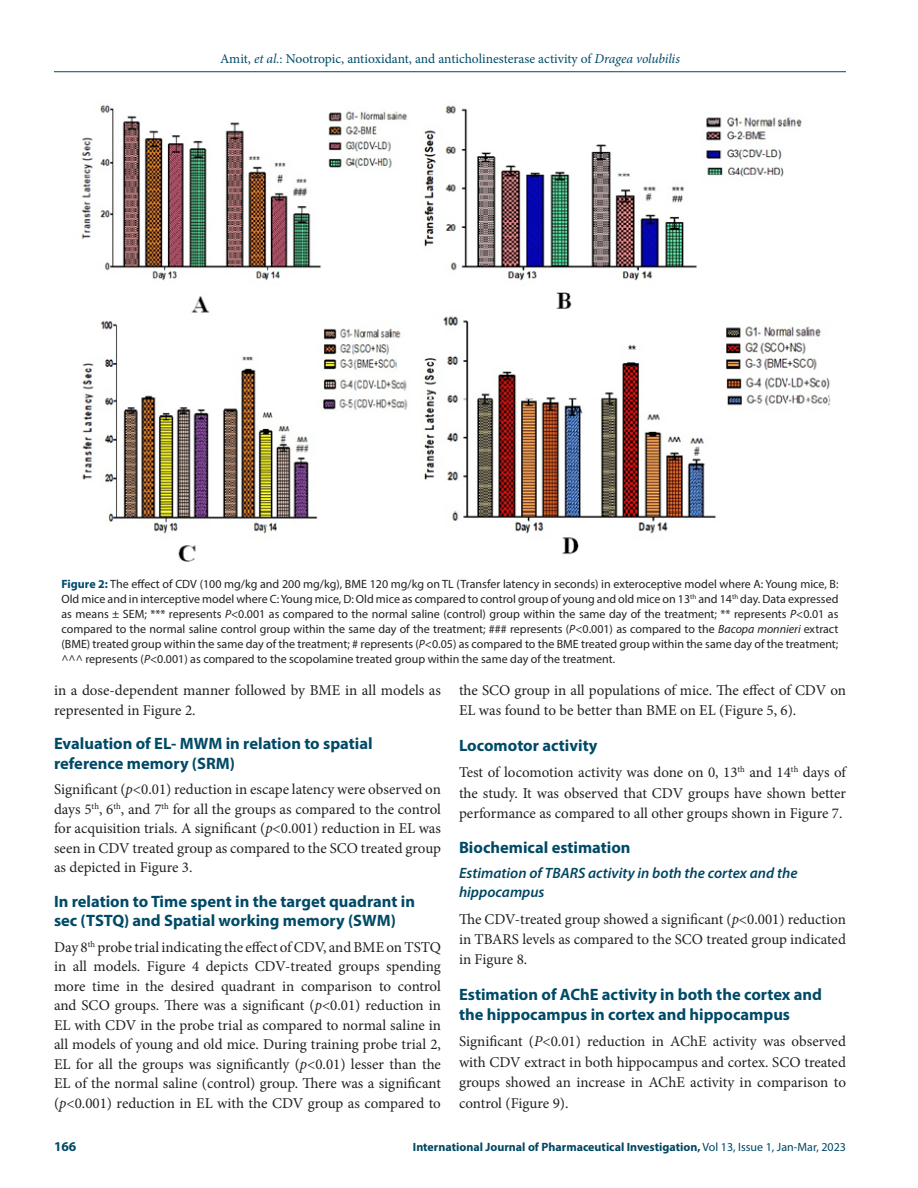
<style>
.page{position:relative;width:918px;height:1188px;background:#fff}
.page>*{position:absolute;margin:0;border:0;box-sizing:border-box;transform-origin:0 0}
.Heading_2{font:700 16.5px/19.5px "Myriad Pro";color:#004a67}
.Body_text__FO{font:15px/19.5px "Minion Pro";color:#231f20;text-align:justify}
.Heading_3_after_head{font:italic 600 15px/18.9px "Myriad Pro";color:#004661}
.t1{font:13.5px "Minion Pro";letter-spacing:-.005em;color:#004a67}
.t2{font:700 13.5px "Myriad Pro";color:#004a67}
.FIG_Caption{font:12px/15px "Myriad Pro";color:#231f20;text-align:justify}
.t3{font:700 12px "Myriad Pro";color:#004661}
.s1{font-style:italic}
.s2{font-weight:700;color:#004a67}
.s3{font-weight:400}
</style>
<div class="page">
<hr style="left:54px;top:71px;width:792px;height:1px;background:#004a67">
<img style="left:81px;top:105px;width:750px;height:457px">
<p class="t1" style="left:220px;top:50px;width:461px">Amit, <span class="s1">et al.</span>: Nootropic, antioxidant, and anticholinesterase activity of <span class="s1">Dragea volubilis</span></p>
<p class="FIG_Caption" style="left:62px;top:576px;width:779px"><span class="s2">Figure 2:</span> The effect of CDV (100 mg/kg and 200 mg/kg), BME 120 mg/kg on TL (Transfer latency in seconds) in exteroceptive model where A: Young mice, B:<br>Old mice and in interceptive model where C: Young mice, D: Old mice as compared to control group of young and old mice on 13<sup>th</sup> and 14<sup>th</sup> day. Data expressed as means ± SEM; *** represents <span class="s1">P</span>&lt;0.001 as compared to the normal saline (control) group within the same day of the treatment; ** represents <span class="s1">P</span>&lt;0.01 as compared to the normal saline control group within the same day of the treatment; ### represents (<span class="s1">P</span>&lt;0.001) as compared to the <span class="s1">Bacopa monnieri</span> extract (BME) treated group within the same day of the treatment; # represents (<span class="s1">P</span>&lt;0.05) as compared to the BME treated group within the same day of the treatment; ^^^ represents (<span class="s1">P</span>&lt;0.001) as compared to the scopolamine treated group within the same day of the treatment.</p>
<p class="Body_text__FO" style="left:54px;top:681px;width:389px">in a dose-dependent manner followed by BME in all models as represented in Figure 2.</p>
<p class="Heading_2" style="left:54px;top:733px;width:320px">Evaluation of EL- MWM in relation to spatial reference memory (SRM)</p>
<p class="Body_text__FO" style="left:54px;top:780px;width:389px">Significant (<span class="s1">p</span>&lt;0.01) reduction in escape latency were observed on days 5<sup>th</sup>, 6<sup>th</sup>, and 7<sup>th</sup> for all the groups as compared to the control for acquisition trials. A significant (<span class="s1">p</span>&lt;0.001) reduction in EL was seen in CDV treated group as compared to the SCO treated group as depicted in Figure 3.</p>
<p class="Heading_2" style="left:54px;top:891px;width:363px">In relation to Time spent in the target quadrant in sec (TSTQ) and Spatial working memory (SWM)</p>
<p class="Body_text__FO" style="left:54px;top:937px;width:389px">Day 8<sup>th</sup> probe trial indicating the effect of CDV, and BME on TSTQ in all models. Figure 4 depicts CDV-treated groups spending more time in the desired quadrant in comparison to control and SCO groups. There was a significant (<span class="s1">p</span>&lt;0.01) reduction in EL with CDV in the probe trial as compared to normal saline in all models of young and old mice. During training probe trial 2, EL for all the groups was significantly (<span class="s1">p</span>&lt;0.01) lesser than the EL of the normal saline (control) group. There was a significant (<span class="s1">p</span>&lt;0.001) reduction in EL with the CDV group as compared to</p>
<p class="Body_text__FO" style="left:459px;top:680px;width:389px;line-height:20.4px">the SCO group in all populations of mice. The effect of CDV on<br>EL was found to be better than BME on EL (Figure 5, 6).</p>
<p class="Heading_2" style="left:459px;top:735px;width:140px">Locomotor activity</p>
<p class="Body_text__FO" style="left:459px;top:762px;width:389px;line-height:20.4px">Test of locomotion activity was done on 0, 13<sup>th</sup> and 14<sup>th</sup> days of the study. It was observed that CDV groups have shown better performance as compared to all other groups shown in Figure 7.</p>
<p class="Heading_2" style="left:459px;top:838px;width:173px">Biochemical estimation</p>
<p class="Heading_3_after_head" style="left:459px;top:863px;width:340px">Estimation of TBARS activity in both the cortex and the hippocampus</p>
<p class="Body_text__FO" style="left:459px;top:909px;width:389px;line-height:20.4px">The CDV-treated group showed a significant (<span class="s1">p</span>&lt;0.001) reduction in TBARS levels as compared to the SCO treated group indicated in Figure 8.</p>
<p class="Heading_2" style="left:459px;top:983px;width:365px;line-height:20.4px">Estimation of AChE activity in both the cortex and the hippocampus in cortex and hippocampus</p>
<p class="Body_text__FO" style="left:459px;top:1032px;width:389px;line-height:20.4px">Significant (<span class="s1">P</span>&lt;0.01) reduction in AChE activity was observed with CDV extract in both hippocampus and cortex. SCO treated groups showed an increase in AChE activity in comparison to control (Figure 9).</p>
<p class="t2" style="left:54px;top:1137px;width:24px">166</p>
<p class="t3" style="left:413px;top:1139px;width:435px">International Journal of Pharmaceutical Investigation, <span class="s3">Vol 13, Issue 1, Jan-Mar, 2023</span></p>
</div>
